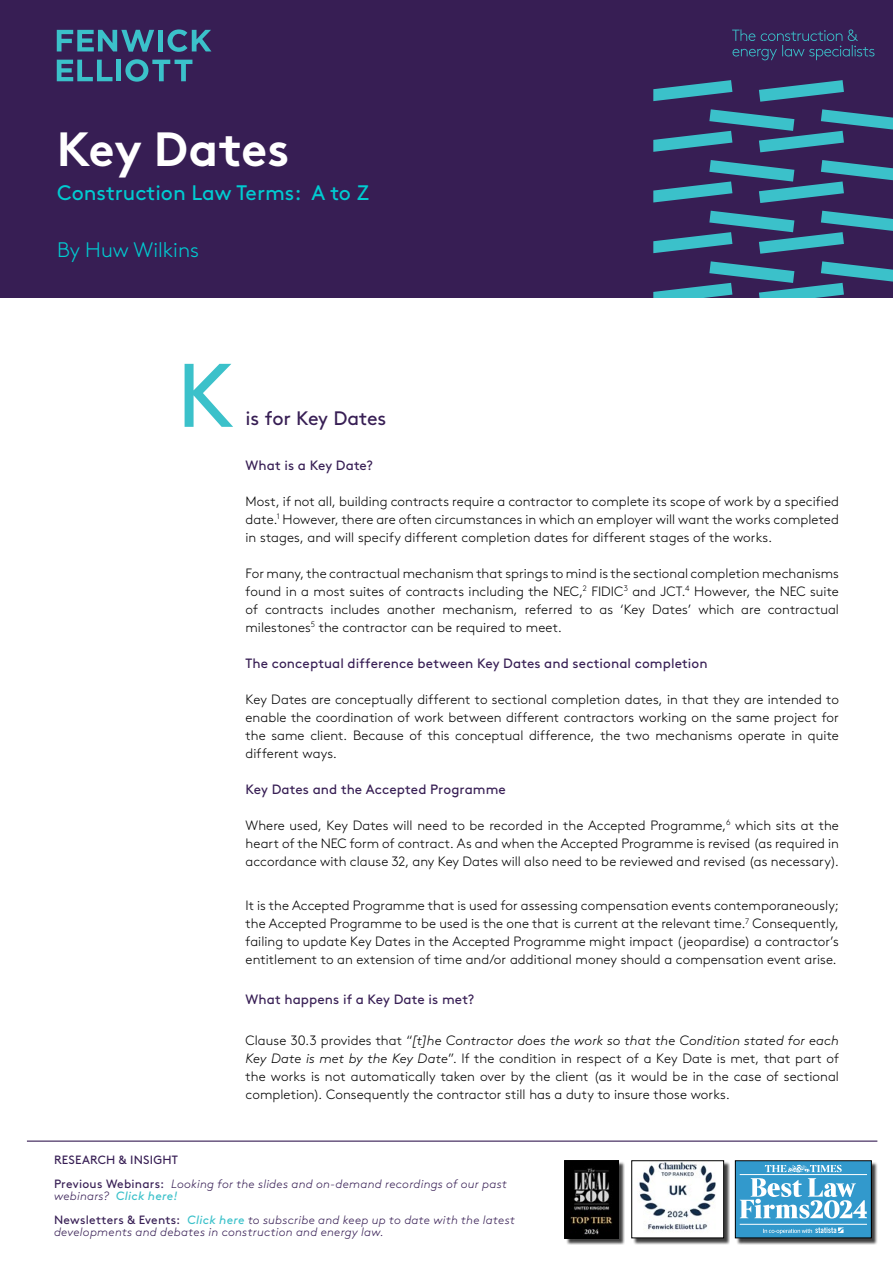
<style>
.page{position:relative;width:893px;height:1263px;background:#fff}
.page>*{position:absolute;margin:0;border:0;box-sizing:border-box;transform-origin:0 0}
.t1{font:90px "Brown";color:#3bc1ca}
.t2{font:700 48px "Brown";letter-spacing:-.005em;color:#fff}
.t3{font:21px "Brown";color:#00ccd1}
.t4{font:300 21px "Brown";color:#00ccd1}
.t5{font:19.5px "Brown";letter-spacing:-.01em;color:#371e54}
.t6{font:300 13.5px/18px "Brown";letter-spacing:.005em;color:#000;text-align:justify}
.t7{font:13.5px "Brown";letter-spacing:.005em;color:#371e54}
.t8{font:italic 300 12px/24px "Brown";letter-spacing:.02em;color:#371e54}
.s1{font-style:italic}
.s2{font-weight:400;font-style:normal}
.s3{font-weight:400;color:#3bc1ca}
</style>
<div class="page">
<div style="left:0;top:0;width:893px;height:300px;background:#371e54"></div>
<svg style="left:732px;top:29px;width:142px;height:31px"></svg>
<svg style="left:57px;top:30px;width:97px;height:22px"></svg>
<div style="left:158px;top:30px;width:5px;height:21px;background:#3bc1ca"></div>
<svg style="left:168px;top:29px;width:43px;height:23px"></svg>
<svg style="left:57px;top:60px;width:56px;height:21px"></svg>
<hr style="left:117px;top:60px;width:4px;height:21px;background:#3bc1ca">
<svg style="left:125px;top:59px;width:67px;height:23px"></svg>
<svg style="left:759px;top:80px;width:85px;height:22px"></svg>
<svg style="left:653px;top:80px;width:79px;height:21px"></svg>
<svg style="left:653px;top:109px;width:240px;height:43px"></svg>
<svg style="left:653px;top:160px;width:240px;height:43px"></svg>
<svg style="left:653px;top:211px;width:240px;height:43px"></svg>
<svg style="left:653px;top:261px;width:240px;height:37px"></svg>
<div style="left:633px;top:1161px;width:97px;height:84px;background:#000;opacity:.75"></div>
<img style="left:633px;top:1162px;width:89px;height:74px">
<div style="left:631px;top:1160px;width:93px;height:78px;border:1px solid #000"></div>
<div style="left:737px;top:1162px;width:141px;height:83px;background:#000;opacity:.75"></div>
<div style="left:736px;top:1161px;width:135px;height:77px;background:#3299cc"></div>
<svg style="left:765px;top:1164px;width:77px;height:8px"></svg>
<hr style="left:740px;top:1174px;width:127px;height:1px;background:#fff">
<hr style="left:740px;top:1224px;width:127px;height:1px;background:#fff">
<svg style="left:763px;top:1227px;width:80px;height:7px"></svg>
<svg style="left:740px;top:1178px;width:127px;height:40px"></svg>
<div style="left:735px;top:1160px;width:137px;height:78px;border:1px solid #000"></div>
<div style="left:566px;top:1161px;width:59px;height:84px;background:#000;opacity:.75"></div>
<img style="left:566px;top:1162px;width:51px;height:74px">
<div style="left:564px;top:1160px;width:55px;height:78px;border:1px solid #000"></div>
<div style="left:0;top:298px;width:893px;height:38px;background:#fff"></div>
<hr style="left:27px;top:1140px;width:850px;height:2px;background:#371e54">
<h2 class="t2" style="left:57px;top:110px;width:234px">Key Dates</h2>
<h3 class="t3" style="left:57px;top:176px;width:313px">Construction Law Terms: A to Z</h3>
<h3 class="t4" style="left:57px;top:234px;width:143px">By Huw Wilkins</h3>
<h1 class="t1" style="left:176px;top:327px;width:60px">K</h1>
<h3 class="t5" style="left:246px;top:403px;width:142px">is for Key Dates</h3>
<p class="t7" style="left:246px;top:454px;width:129px">What is a Key Date?</p>
<p class="t6" style="left:246px;top:491px;width:595px">Most, if not all, building contracts require a contractor to complete its scope of work by a specified date.<sup>1</sup> However, there are often circumstances in which an employer will want the works completed in stages, and will specify different completion dates for different stages of the works.</p>
<p class="t6" style="left:246px;top:563px;width:595px">For many, the contractual mechanism that springs to mind is the sectional completion mechanisms found in a most suites of contracts including the NEC,<sup>2</sup> FIDIC<sup>3</sup> and JCT.<sup>4</sup> However, the NEC suite of contracts includes another mechanism, referred to as ‘Key Dates’ which are contractual milestones<sup>5</sup> the contractor can be required to meet.</p>
<p class="t7" style="left:246px;top:652px;width:463px">The conceptual difference between Key Dates and sectional completion</p>
<p class="t6" style="left:246px;top:689px;width:595px">Key Dates are conceptually different to sectional completion dates, in that they are intended to enable the coordination of work between different contractors working on the same project for the same client. Because of this conceptual difference, the two mechanisms operate in quite different ways.</p>
<p class="t7" style="left:246px;top:778px;width:262px">Key Dates and the Accepted Programme</p>
<p class="t6" style="left:246px;top:815px;width:595px">Where used, Key Dates will need to be recorded in the Accepted Programme,<sup>6</sup> which sits at the heart of the NEC form of contract. As and when the Accepted Programme is revised (as required in accordance with clause 32, any Key Dates will also need to be reviewed and revised (as necessary).</p>
<p class="t6" style="left:246px;top:895px;width:595px">It is the Accepted Programme that is used for assessing compensation events contemporaneously; the Accepted Programme to be used is the one that is current at the relevant time.<sup>7</sup> Consequently, failing to update Key Dates in the Accepted Programme might impact (jeopardise) a contractor’s entitlement to an extension of time and/or additional money should a compensation event arise.</p>
<p class="t7" style="left:246px;top:989px;width:230px">What happens if a Key Date is met?</p>
<p class="t6" style="left:246px;top:1030px;width:595px">Clause 30.3 provides that “<span class="s1">[t]he Contractor does the work so that the Condition stated for each Key Date is met by the Key Date</span>”. If the condition in respect of a Key Date is met, that part of the works is not automatically taken over by the client (as it would be in the case of sectional completion). Consequently the contractor still has a duty to insure those works.</p>
<p class="t8" style="left:54px;top:1147px;width:454px"><span class="s2">RESEARCH &amp; INSIGHT<br>Previous Webinars:</span> Looking for the slides and on-demand recordings of our past</p>
<p class="t8" style="left:54px;top:1183px;width:463px">webinars? <span class="s3">Click here!<br></span><span class="s2">Newsletters &amp; Events:</span> <span class="s3">Click here</span> to subscribe and keep up to date with the latest</p>
<p class="t8" style="left:54px;top:1219px;width:331px">developments and debates in construction and energy law.</p>
</div>
